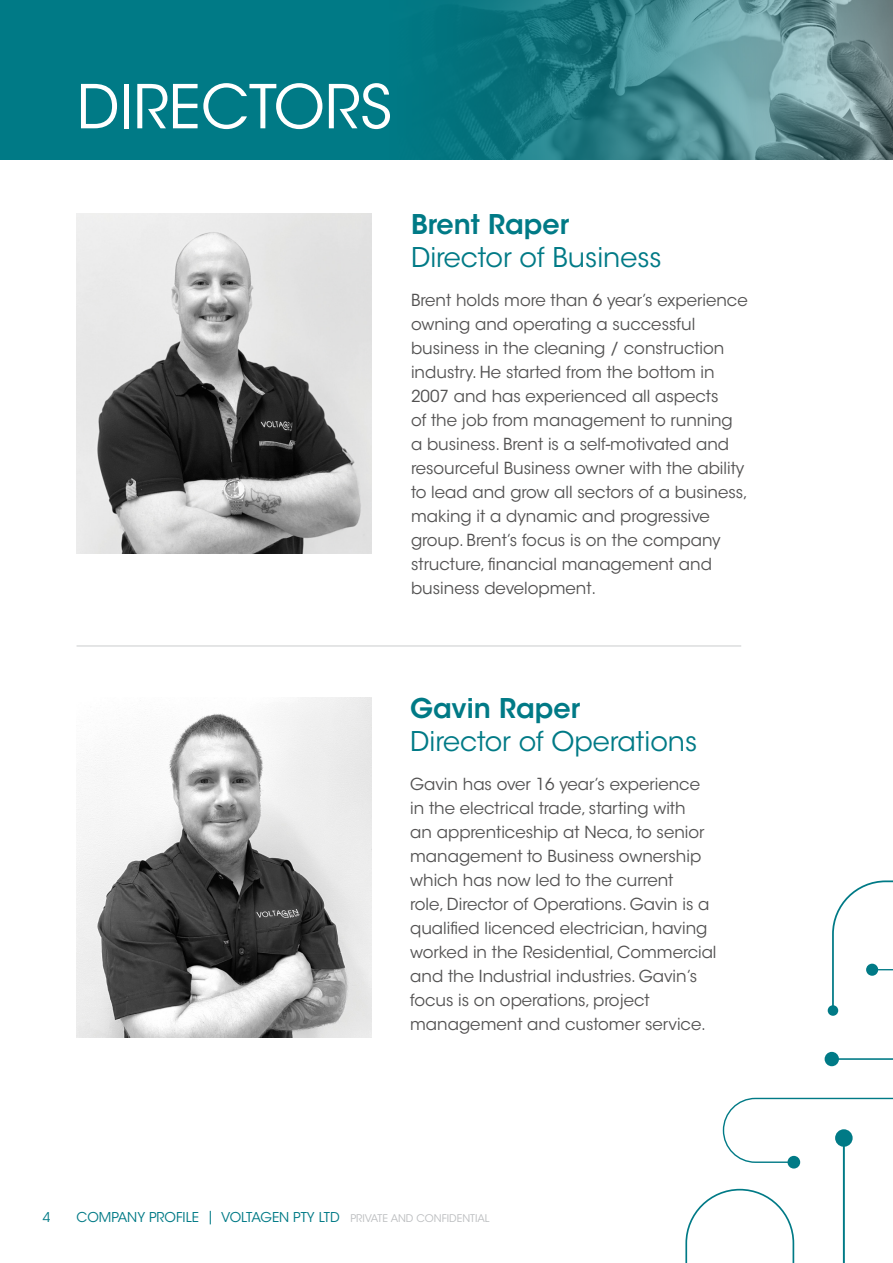
<style>
.page{position:relative;width:893px;height:1263px;background:#fff}
.page>*{position:absolute;margin:0;border:0;box-sizing:border-box;transform-origin:0 0}
.t1{font:60px "ITC Avant Garde Std";color:#fff}
.t2{font:27px "ITC Avant Garde Std";color:#007a86}
.t3{font:600 27px "ITC Avant Garde Std";color:#007a86}
.t4{font:16.5px/24px "ITC Avant Garde Std";color:#525151}
.t5{font:13.5px "ITC Avant Garde Std";color:#007a86}
.s1{font-size:10.5px;color:#bcbec0}
</style>
<div class="page">
<div style="left:0;top:0;width:893px;height:159px;background:#007a86"></div>
<img style="left:445px;top:0;width:448px;height:159px">
<img style="left:77px;top:214px;width:295px;height:339px">
<img style="left:77px;top:698px;width:295px;height:340px">
<hr style="left:77px;top:645px;width:664px;height:2px;background:#dcddde">
<svg style="left:685px;top:1098px;width:208px;height:165px"></svg>
<svg style="left:825px;top:880px;width:68px;height:186px"></svg>
<h1 class="t1" style="left:77px;top:70px;width:317px">DIRECTORS</h1>
<h2 class="t3" style="left:411px;top:207px;width:160px">Brent Raper</h2>
<h2 class="t2" style="left:411px;top:240px;width:252px">Director of Business</h2>
<p class="t4" style="left:411px;top:288px;width:338px">Brent holds more than 6 year’s experience owning and operating a successful business in the cleaning / construction industry. He started from the bottom in 2007 and has experienced all aspects<br>of the job from management to running a business. Brent is a self-motivated and resourceful Business owner with the ability to lead and grow all sectors of a business, making it a dynamic and progressive group. Brent’s focus is on the company structure, financial management and business development.</p>
<h2 class="t3" style="left:410px;top:691px;width:172px">Gavin Raper</h2>
<h2 class="t2" style="left:410px;top:725px;width:289px">Director of Operations</h2>
<p class="t4" style="left:410px;top:772px;width:308px">Gavin has over 16 year’s experience in the electrical trade, starting with<br>an apprenticeship at Neca, to senior management to Business ownership which has now led to the current<br>role, Director of Operations. Gavin is a qualified licenced electrician, having worked in the Residential, Commercial and the Industrial industries. Gavin’s focus is on operations, project management and customer service.</p>
<p class="t5" style="left:43px;top:1209px;width:9px">4</p>
<p class="t5" style="left:77px;top:1209px;width:415px">COMPANY PROFILE | VOLTAGEN PTY LTD <span class="s1">PRIVATE AND CONFIDENTIAL</span></p>
</div>
